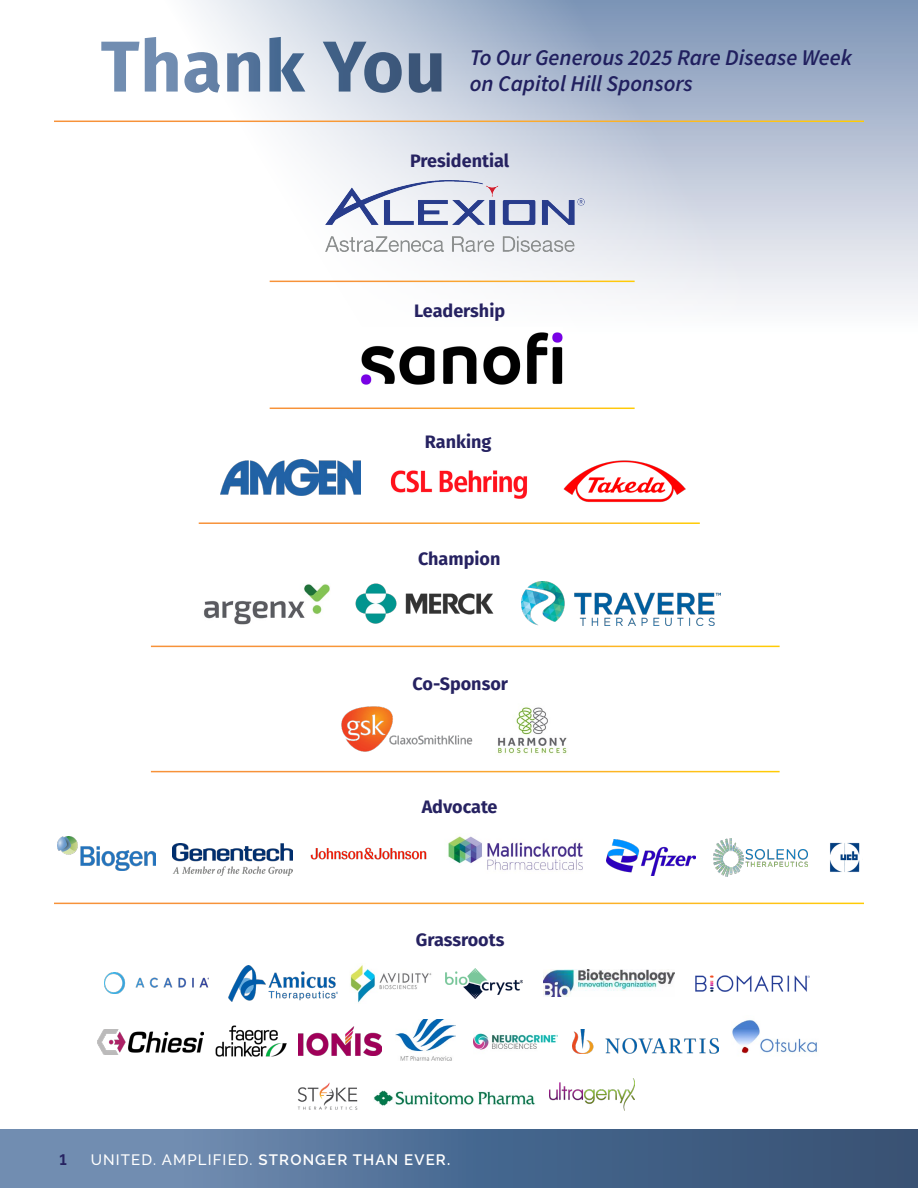
<style>
.page{position:relative;width:918px;height:1188px;background:#fff}
.page>*{position:absolute;margin:0;border:0;box-sizing:border-box;transform-origin:0 0}
.t1{font:italic 600 22.5px/25.5px "Source Sans Pro";color:#21205f}
.t2{font:700 18px "Fira Sans";color:#262261}
.t3{font:500 15px "Raleway";letter-spacing:.075em;color:#fff}
.t4{font:700 15px "Raleway";color:#262261}
.s1{font-weight:600}
</style>
<div class="page">
<svg style="left:54px;top:0;width:864px;height:409px"></svg>
<img style="left:357px;top:328px;width:205px;height:57px">
<img style="left:326px;top:181px;width:258px;height:70px">
<img style="left:564px;top:460px;width:121px;height:42px">
<img style="left:522px;top:582px;width:199px;height:43px">
<img style="left:607px;top:840px;width:88px;height:36px">
<img style="left:172px;top:844px;width:121px;height:31px">
<img style="left:104px;top:973px;width:105px;height:21px">
<img style="left:215px;top:1025px;width:72px;height:32px">
<img style="left:97px;top:1030px;width:106px;height:25px">
<img style="left:445px;top:968px;width:77px;height:30px">
<img style="left:543px;top:970px;width:131px;height:27px">
<hr style="left:270px;top:281px;width:365px;height:1px;background:#fff">
<hr style="left:270px;top:408px;width:365px;height:1px;background:#fff">
<img style="left:390px;top:470px;width:138px;height:29px">
<img style="left:58px;top:837px;width:97px;height:33px">
<hr style="left:54px;top:121px;width:810px;height:1px;background:#fff">
<img style="left:341px;top:706px;width:132px;height:46px">
<img style="left:229px;top:966px;width:108px;height:35px">
<img style="left:830px;top:842px;width:30px;height:30px">
<img style="left:374px;top:1090px;width:161px;height:16px">
<img style="left:498px;top:707px;width:69px;height:47px">
<img style="left:696px;top:975px;width:113px;height:17px">
<img style="left:395px;top:1019px;width:60px;height:41px">
<img style="left:474px;top:1033px;width:83px;height:17px">
<img style="left:299px;top:1027px;width:82px;height:28px">
<img style="left:572px;top:1029px;width:147px;height:24px">
<img style="left:732px;top:1020px;width:85px;height:34px">
<img style="left:549px;top:1078px;width:86px;height:33px">
<img style="left:310px;top:847px;width:117px;height:13px">
<img style="left:448px;top:836px;width:135px;height:35px">
<img style="left:713px;top:839px;width:94px;height:38px">
<img style="left:355px;top:583px;width:139px;height:41px">
<img style="left:220px;top:460px;width:140px;height:36px">
<img style="left:298px;top:1082px;width:60px;height:28px">
<div style="left:0;top:1130px;width:918px;height:58px;background:linear-gradient(to right,#7694b9,#2e4c70)"></div>
<svg style="left:101px;top:37px;width:340px;height:56px"></svg>
<img style="left:204px;top:584px;width:126px;height:41px">
<img style="left:350px;top:965px;width:82px;height:38px">
<p class="t1" style="left:470px;top:45px;width:384px">To Our Generous 2025 Rare Disease Week on Capitol Hill Sponsors</p>
<p class="t2" style="left:410px;top:146px;width:100px">Presidential</p>
<p class="t2" style="left:414px;top:295px;width:93px">Leadership</p>
<p class="t2" style="left:425px;top:427px;width:68px">Ranking</p>
<p class="t2" style="left:418px;top:544px;width:84px">Champion</p>
<p class="t2" style="left:413px;top:669px;width:97px">Co-Sponsor</p>
<p class="t2" style="left:422px;top:792px;width:77px">Advocate</p>
<p class="t2" style="left:416px;top:924px;width:90px">Grassroots</p>
<p class="t4" style="left:59px;top:1151px;width:9px">1</p>
<p class="t3" style="left:91px;top:1151px;width:361px">UNITED. AMPLIFIED. <span class="s1">STRONGER THAN EVER.</span></p>
</div>
